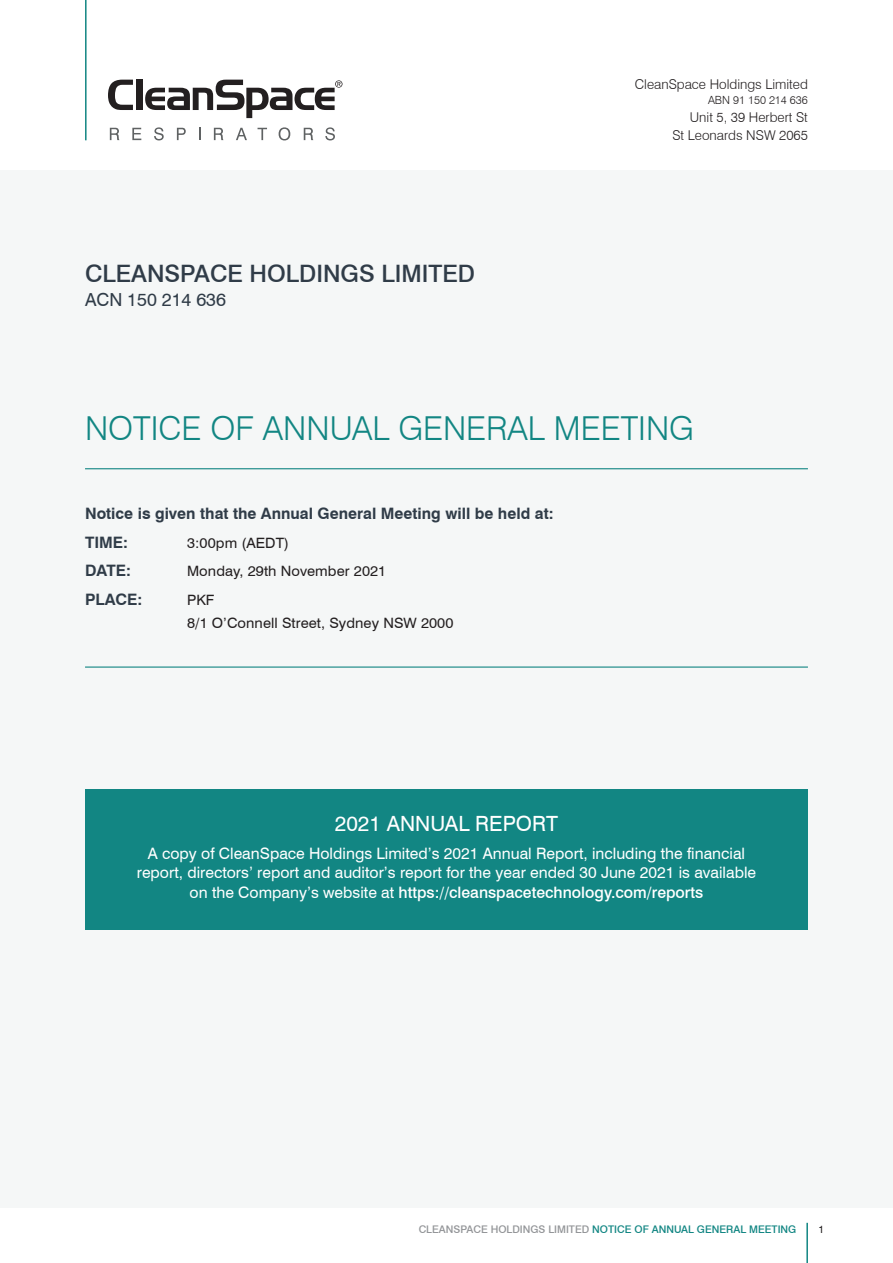
<style>
.page{position:relative;width:893px;height:1263px;background:#fff}
.page>*{position:absolute;margin:0;border:0;box-sizing:border-box;transform-origin:0 0}
.t1{font:300 33px "Swiss 721 BT";color:#128683}
.t2{font:500 24px "Swiss 721 BT";color:#303c48}
.t3{font:21px "Swiss 721 BT";color:#fff}
.t4{font:18px "Swiss 721 BT";color:#303c48}
.t5{font:15.75px/19.5px "Swiss 721 BT";color:#fff;text-align:center}
.t6{font:700 15.75px/29px "Swiss 721 BT";color:#303c48}
.t7{font:14.25px/22.5px "Swiss 721 BT";letter-spacing:.005em;color:#231f20}
.t8{font:300 13.5px/18px "Swiss 721 BT";color:#231f20;text-align:right}
.t9{font:300 11.25px "Swiss 721 BT";color:#231f20}
.t10{font:500 10.5px "Swiss 721 BT";color:#128683}
.t11{font:10.5px "Swiss 721 BT";color:#231f20}
.s1{font-weight:500}
.s2{color:#939598}
</style>
<div class="page">
<hr style="left:806px;top:1223px;width:2px;height:40px;background:#128683">
<div style="left:0;top:170px;width:893px;height:1038px;background:#f5f7f7"></div>
<div style="left:85px;top:789px;width:723px;height:140px;background:#128683"></div>
<hr style="left:85px;top:0;width:2px;height:140px;background:#128683">
<svg style="left:108px;top:80px;width:25px;height:30px"></svg>
<div style="left:137px;top:80px;width:6px;height:30px;background:#231f20"></div>
<svg style="left:145px;top:80px;width:197px;height:38px"></svg>
<svg style="left:110px;top:128px;width:9px;height:12px"></svg>
<svg style="left:132px;top:128px;width:9px;height:12px"></svg>
<svg style="left:154px;top:127px;width:10px;height:13px"></svg>
<svg style="left:177px;top:128px;width:9px;height:12px"></svg>
<svg style="left:199px;top:128px;width:1px;height:12px"></svg>
<svg style="left:214px;top:128px;width:9px;height:12px"></svg>
<svg style="left:236px;top:128px;width:11px;height:12px"></svg>
<svg style="left:258px;top:128px;width:9px;height:12px"></svg>
<svg style="left:279px;top:127px;width:11px;height:13px"></svg>
<svg style="left:304px;top:128px;width:9px;height:12px"></svg>
<svg style="left:325px;top:127px;width:10px;height:13px"></svg>
<hr style="left:85px;top:468px;width:723px;height:1px;background:#128683">
<hr style="left:85px;top:666px;width:723px;height:2px;background:#128683">
<h2 class="t2" style="left:85px;top:258px;width:392px">CLEANSPACE HOLDINGS LIMITED</h2>
<p class="t4" style="left:85px;top:288px;width:143px">ACN 150 214 636</p>
<p class="t8" style="left:635px;top:75px;width:175px">CleanSpace Holdings Limited</p>
<p class="t9" style="left:708px;top:93px;width:101px">ABN 91 150 214 636</p>
<p class="t8" style="left:672px;top:108px;width:137px">Unit 5, 39 Herbert St<br>St Leonards NSW 2065</p>
<h1 class="t1" style="left:85px;top:409px;width:610px">NOTICE OF ANNUAL GENERAL MEETING</h1>
<p class="t6" style="left:85px;top:498px;width:470px">Notice is given that the Annual General Meeting will be held at:<br>TIME:</p>
<p class="t7" style="left:187px;top:531px;width:104px">3:00pm (AEDT)</p>
<p class="t6" style="left:85px;top:556px;width:48px">DATE:</p>
<p class="t7" style="left:187px;top:560px;width:201px">Monday, 29th November 2021</p>
<p class="t6" style="left:85px;top:585px;width:59px">PLACE:</p>
<p class="t7" style="left:187px;top:589px;width:268px">PKF<br>8/1 O’Connell Street, Sydney NSW 2000</p>
<h3 class="t3" style="left:335px;top:811px;width:225px">2021 ANNUAL REPORT</h3>
<p class="t5" style="left:137px;top:843px;width:621px">A copy of CleanSpace Holdings Limited’s 2021 Annual Report, including the financial report, directors’ report and auditor’s report for the year ended 30 June 2021 is available on the Company’s website at <span class="s1">https://cleanspacetechnology.com/reports</span></p>
<p class="t10" style="left:419px;top:1223px;width:379px"><span class="s2">CLEANSPACE HOLDINGS LIMITED</span> NOTICE OF ANNUAL GENERAL MEETING</p>
<p class="t11" style="left:818px;top:1223px;width:7px">1</p>
</div>
